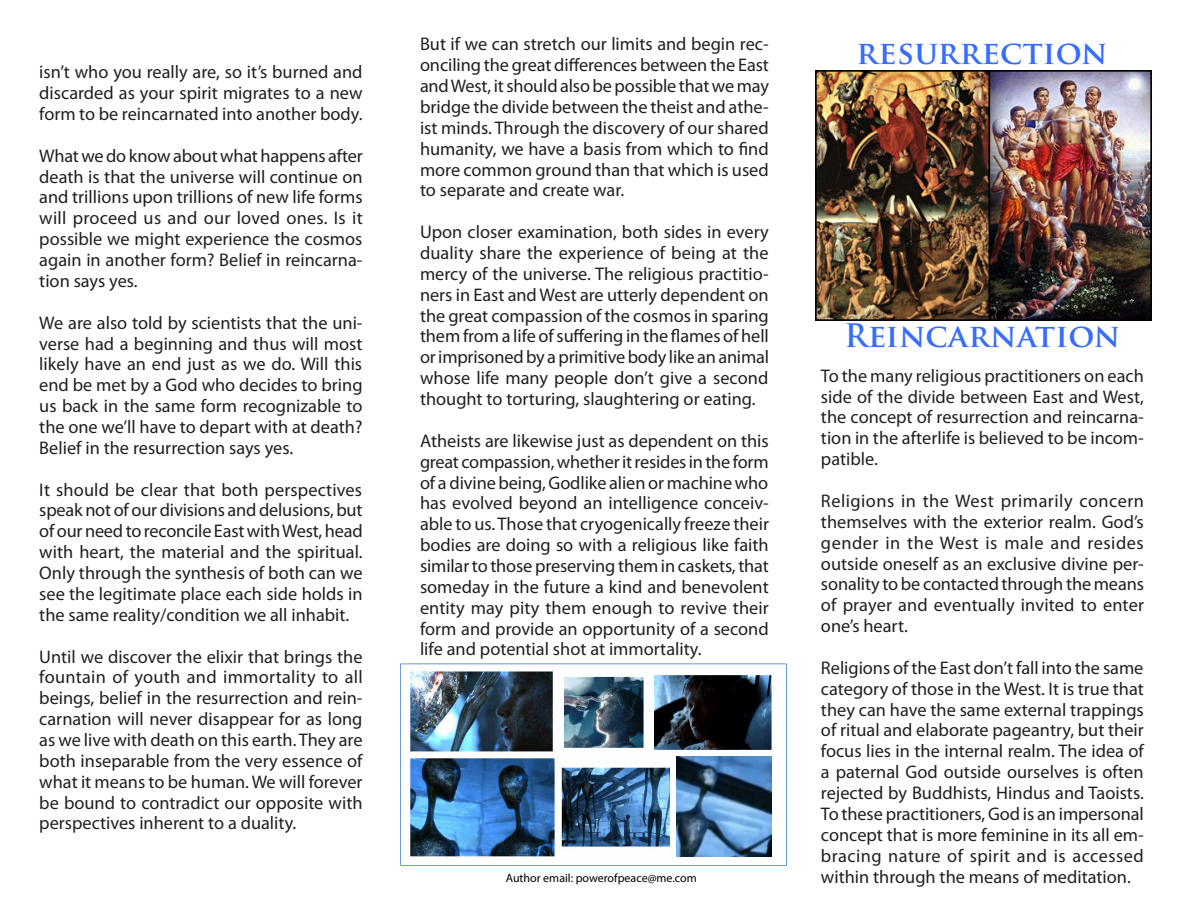
<style>
.page{position:relative;width:1188px;height:918px;background:#fff}
.page>*{position:absolute;margin:0;border:0;box-sizing:border-box;transform-origin:0 0}
.Title_Subhead{font:700 31.5px "Trajan Pro";letter-spacing:.01em;color:#366cff}
.Title_Subhead-2{font:18.3px/20.9px "Myriad Pro";color:#231f20;text-align:justify}
.Title_Subhead-3{font:12px "Myriad Pro";color:#000}
</style>
<div class="page">
<img style="left:815px;top:71px;width:337px;height:249px">
<img style="left:400px;top:663px;width:388px;height:203px">
<img style="left:677px;top:757px;width:95px;height:100px">
<p class="Title_Subhead-2" style="left:39px;top:61px;width:325px">isn’t who you really are, so it’s burned and discarded as your spirit migrates to a new form to be reincarnated into another body.</p>
<p class="Title_Subhead-2" style="left:39px;top:145px;width:325px">What we do know about what happens after death is that the universe will continue on and trillions upon trillions of new life forms will proceed us and our loved ones. Is it possible we might experience the cosmos again in another form? Belief in reincarna&shy;tion says yes.</p>
<p class="Title_Subhead-2" style="left:39px;top:312px;width:325px">We are also told by scientists that the uni&shy;verse had a beginning and thus will most likely have an end just as we do. Will this end be met by a God who decides to bring us back in the same form recognizable to the one we’ll have to depart with at death?<br>Belief in the resurrection says yes.</p>
<p class="Title_Subhead-2" style="left:39px;top:479px;width:325px">It should be clear that both perspectives speak not of our divisions and delusions, but of our need to reconcile East with West, head with heart, the material and the spiritual.<br>Only through the synthesis of both can we see the legitimate place each side holds in the same reality/condition we all inhabit.</p>
<p class="Title_Subhead-2" style="left:39px;top:646px;width:325px">Until we discover the elixir that brings the fountain of youth and immortality to all beings, belief in the resurrection and rein&shy;carnation will never disappear for as long as we live with death on this earth. They are both inseparable from the very essence of what it means to be human. We will forever be bound to contradict our opposite with perspectives inherent to a duality.</p>
<p class="Title_Subhead-2" style="left:420px;top:34px;width:351px">But if we can stretch our limits and begin rec&shy;onciling the great differences between the East and West, it should also be possible that we may bridge the divide between the theist and athe&shy;ist minds. Through the discovery of our shared humanity, we have a basis from which to find more common ground than that which is used to separate and create war.</p>
<p class="Title_Subhead-2" style="left:420px;top:221px;width:351px">Upon closer examination, both sides in every duality share the experience of being at the mercy of the universe. The religious practitio&shy;ners in East and West are utterly dependent on the great compassion of the cosmos in sparing them from a life of suffering in the flames of hell or imprisoned by a primitive body like an animal whose life many people don’t give a second thought to torturing, slaughtering or eating.</p>
<p class="Title_Subhead-2" style="left:420px;top:430px;width:351px">Atheists are likewise just as dependent on this great compassion, whether it resides in the form of a divine being, Godlike alien or machine who has evolved beyond an intelligence conceiv&shy;able to us. Those that cryogenically freeze their bodies are doing so with a religious like faith similar to those preserving them in caskets, that someday in the future a kind and benevolent entity may pity them enough to revive their form and provide an opportunity of a second life and potential shot at immortality.</p>
<p class="Title_Subhead-3" style="left:506px;top:871px;width:192px">Author email: powerofpeace@me.com</p>
<p class="Title_Subhead" style="left:857px;top:32px;width:252px">resurrection</p>
<p class="Title_Subhead" style="left:844px;top:316px;width:278px">Reincarnation</p>
<p class="Title_Subhead-2" style="left:821px;top:365px;width:324px">To the many religious practitioners on each side of the divide between East and West, the concept of resurrection and reincarna&shy;tion in the afterlife is believed to be incom&shy;patible.</p>
<p class="Title_Subhead-2" style="left:821px;top:490px;width:325px">Religions in the West primarily concern themselves with the exterior realm. God’s gender in the West is male and resides outside oneself as an exclusive divine per&shy;sonality to be contacted through the means of prayer and eventually invited to enter one’s heart.</p>
<p class="Title_Subhead-2" style="left:821px;top:657px;width:324px">Religions of the East don’t fall into the same category of those in the West. It is true that they can have the same external trappings of ritual and elaborate pageantry, but their focus lies in the internal realm. The idea of a paternal God outside ourselves is often rejected by Buddhists, Hindus and Taoists.<br>To these practitioners, God is an impersonal concept that is more feminine in its all em&shy;bracing nature of spirit and is accessed within through the means of meditation.</p>
</div>
